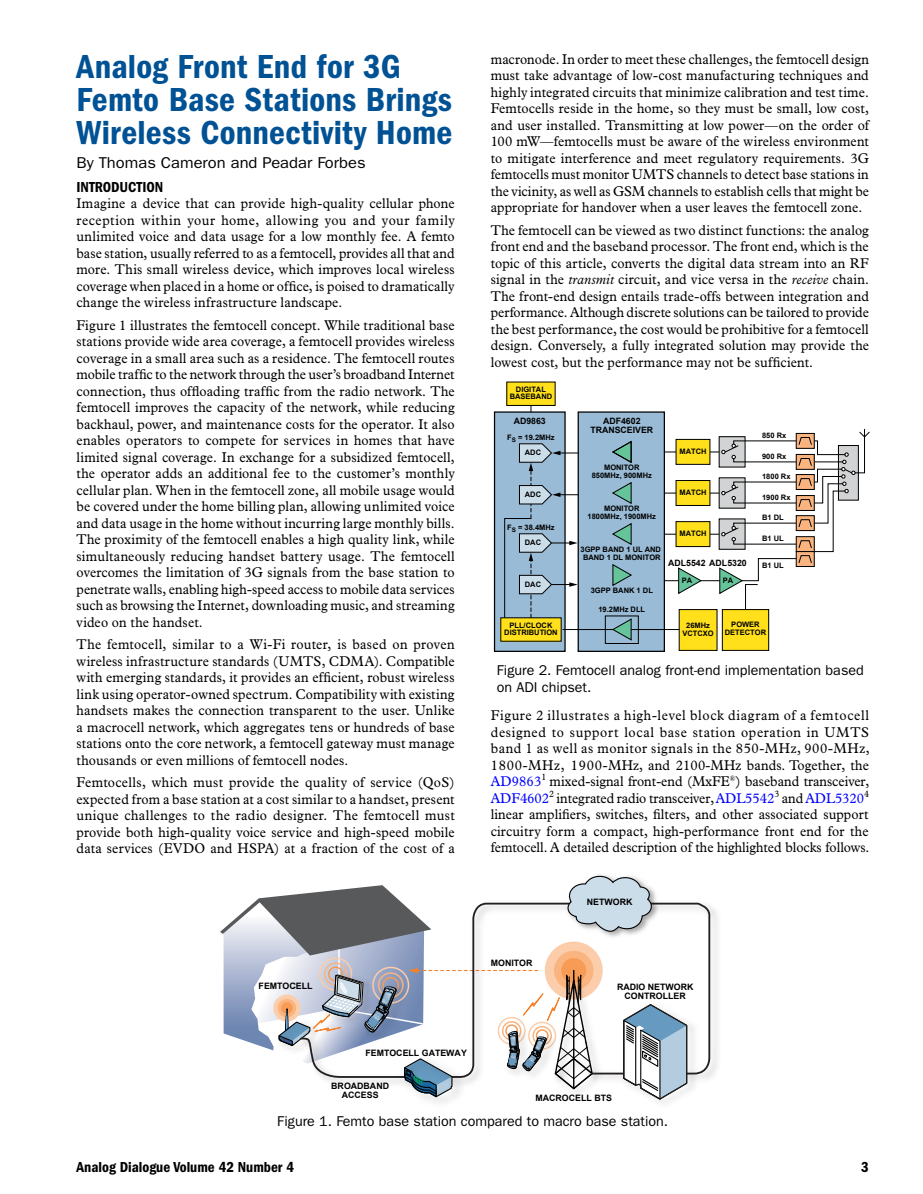
<style>
.page{position:relative;width:923px;height:1194px;background:#fff}
.page>*{position:absolute;margin:0;border:0;box-sizing:border-box;transform-origin:0 0}
.t1{font:34.5px/33px "ITC Franklin Gothic Std Dm Cd";letter-spacing:.005em;color:#005295}
.t2{font:15.75px "ITC Franklin Gothic Std";color:#000;scale:1.05 1}
.t3{font:15px "ITC Franklin Gothic Std Dm Cd";color:#000}
.t4{font:14.25px/16.5px "Plantin Std";letter-spacing:.005em;color:#000;text-align:justify;scale:.93 1}
.t5{font:14.25px/16.5px "ITC Franklin Gothic Std";color:#000}
.t6{font:700 8.85px/8.9px "Arial";color:#000;text-align:center}
.t7{font:700 8.85px/8.9px "Arial";color:#010101;text-align:center}
.t8{font:700 8.7px/8.7px "Arial";color:#000;text-align:center}
.t9{font:700 7.5px/7.5px "Arial";color:#000;text-align:center}
.s1{font-style:italic}
.s2{color:#00f}
</style>
<div class="page">
<div style="left:494px;top:412px;width:71px;height:239px;background:#99bbd6"></div>
<div style="left:494px;top:411px;width:71px;height:241px;border:1px solid #010101"></div>
<div style="left:578px;top:412px;width:86px;height:239px;background:#99bbd6"></div>
<div style="left:577px;top:411px;width:88px;height:241px;border:1px solid #010101"></div>
<hr style="left:562px;top:629px;width:126px;height:1px;background:#000">
<svg style="left:504px;top:443px;width:74px;height:176px"></svg>
<div style="left:501px;top:618px;width:60px;height:23px;background:#ffe01b"></div>
<svg style="left:612px;top:440px;width:20px;height:23px"></svg>
<svg style="left:612px;top:482px;width:20px;height:22px"></svg>
<svg style="left:612px;top:523px;width:20px;height:22px"></svg>
<svg style="left:612px;top:564px;width:20px;height:22px"></svg>
<svg style="left:612px;top:618px;width:20px;height:23px"></svg>
<div style="left:605px;top:615px;width:33px;height:29px;border:1px solid #000"></div>
<svg style="left:663px;top:428px;width:207px;height:193px"></svg>
<div style="left:507px;top:382px;width:48px;height:23px;background:#ffe01b"></div>
<div style="left:506px;top:382px;width:49px;height:24px;border:1px solid #000"></div>
<div style="left:678px;top:609px;width:39px;height:42px;background:#ffe01b;border:1px solid #000"></div>
<div style="left:722px;top:610px;width:46px;height:40px;background:#ffe01b"></div>
<div style="left:721px;top:609px;width:48px;height:42px;border:1px solid #000"></div>
<svg style="left:688px;top:902px;width:23px;height:177px"></svg>
<img style="left:433px;top:1101px;width:14px;height:2px">
<svg style="left:220px;top:875px;width:468px;height:226px"></svg>
<h1 class="t1" style="left:76px;top:50px;width:377px">Analog Front End for 3G<br>Femto Base Stations Brings<br>Wireless Connectivity Home</h1>
<p class="t2" style="left:76px;top:153px;width:277px">By Thomas Cameron and Peadar Forbes</p>
<p class="t3" style="left:76px;top:178px;width:13px">Introduction</p>
<p class="t4" style="left:76px;top:195px;width:408px">Imagine a device that can provide high-quality cellular phone reception within your home, allowing you and your family unlimited voice and data usage for a low monthly fee. A femto base station, usually referred to as a femtocell, provides all that and more. This small wireless device, which improves local wireless coverage when placed in a home or office, is poised to dramatically change the wireless infrastructure landscape.</p>
<p class="t4" style="left:76px;top:317px;width:408px">Figure 1 illustrates the femtocell concept. While traditional base stations provide wide area coverage, a femtocell provides wireless coverage in a small area such as a residence. The femtocell routes mobile traffic to the network through the user’s broadband Internet connection, thus offloading traffic from the radio network. The femtocell improves the capacity of the network, while reducing backhaul, power, and maintenance costs for the operator. It also enables operators to compete for services in homes that have limited signal coverage. In exchange for a subsidized femtocell, the operator adds an additional fee to the customer’s monthly cellular plan. When in the femtocell zone, all mobile usage would be covered under the home billing plan, allowing unlimited voice and data usage in the home without incurring large monthly bills.<br>The proximity of the femtocell enables a high quality link, while simultaneously reducing handset battery usage. The femtocell overcomes the limitation of 3G signals from the base station to penetrate walls, enabling high-speed access to mobile data services such as browsing the Internet, downloading music, and streaming video on the handset.</p>
<p class="t4" style="left:76px;top:636px;width:408px">The femtocell, similar to a Wi-Fi router, is based on proven wireless infrastructure standards (UMTS, CDMA). Compatible with emerging standards, it provides an efficient, robust wireless link using operator-owned spectrum. Compatibility with existing handsets makes the connection transparent to the user. Unlike a macrocell network, which aggregates tens or hundreds of base stations onto the core network, a femtocell gateway must manage thousands or even millions of femtocell nodes.</p>
<p class="t4" style="left:76px;top:774px;width:408px">Femtocells, which must provide the quality of service (QoS) expected from a base station at a cost similar to a handset, present unique challenges to the radio designer. The femtocell must provide both high-quality voice service and high-speed mobile data services (EVDO and HSPA) at a fraction of the cost of a</p>
<p class="t6" style="left:258px;top:982px;width:55px">FEMTOCELL</p>
<p class="t4" style="left:490px;top:51px;width:408px">macronode. In order to meet these challenges, the femtocell design must take advantage of low-cost manufacturing techniques and highly integrated circuits that minimize calibration and test time.<br>Femtocells reside in the home, so they must be small, low cost, and user installed. Transmitting at low power—on the order of 100 mW—femtocells must be aware of the wireless environment to mitigate interference and meet regulatory requirements. 3G femtocells must monitor UMTS channels to detect base stations in the vicinity, as well as GSM channels to establish cells that might be appropriate for handover when a user leaves the femtocell zone.</p>
<p class="t4" style="left:490px;top:222px;width:408px">The femtocell can be viewed as two distinct functions: the analog front end and the baseband processor. The front end, which is the topic of this article, converts the digital data stream into an RF signal in the <span class="s1">transmit</span> circuit, and vice versa in the <span class="s1">receive</span> chain.<br>The front-end design entails trade-offs between integration and performance. Although discrete solutions can be tailored to provide the best performance, the cost would be prohibitive for a femtocell design. Conversely, a fully integrated solution may provide the lowest cost, but the performance may not be sufficient.</p>
<p class="t9" style="left:509px;top:386px;width:44px">DIGITAL<br>BASEBAND</p>
<p class="t8" style="left:513px;top:417px;width:34px">AD9863</p>
<p class="t8" style="left:590px;top:417px;width:64px">ADF4602<br>TRANSCEIVER</p>
<p class="t9" style="left:762px;top:432px;width:26px">850 Rx</p>
<p class="t9" style="left:762px;top:453px;width:26px">900 Rx</p>
<p class="t9" style="left:762px;top:473px;width:30px">1800 Rx</p>
<p class="t9" style="left:762px;top:494px;width:30px">1900 Rx</p>
<p class="t9" style="left:762px;top:514px;width:23px">B1 DL</p>
<p class="t9" style="left:762px;top:535px;width:23px">B1 UL</p>
<p class="t9" style="left:507px;top:434px;width:49px">F<sub>S</sub> = 19.2MHz</p>
<p class="t9" style="left:679px;top:448px;width:29px">MATCH</p>
<p class="t9" style="left:679px;top:489px;width:29px">MATCH</p>
<p class="t9" style="left:679px;top:530px;width:29px">MATCH</p>
<p class="t9" style="left:525px;top:449px;width:18px">ADC</p>
<p class="t9" style="left:525px;top:491px;width:18px">ADC</p>
<p class="t9" style="left:591px;top:464px;width:62px">MONITOR<br>850MHz, 900MHz</p>
<p class="t9" style="left:587px;top:505px;width:70px">MONITOR<br>1800MHz, 1900MHz</p>
<p class="t9" style="left:580px;top:546px;width:82px">3GPP BAND 1 UL AND<br>BAND 1 DL MONITOR</p>
<p class="t9" style="left:590px;top:587px;width:64px">3GPP BANK 1 DL</p>
<p class="t9" style="left:598px;top:606px;width:48px">19.2MHz DLL</p>
<p class="t9" style="left:507px;top:524px;width:49px">F<sub>S</sub> = 38.4MHz</p>
<p class="t9" style="left:525px;top:539px;width:18px">DAC</p>
<p class="t9" style="left:525px;top:580px;width:18px">DAC</p>
<p class="t9" style="left:504px;top:621px;width:55px">PLL/CLOCK<br>DISTRIBUTION</p>
<p class="t8" style="left:668px;top:558px;width:80px">ADL5542 ADL5320</p>
<p class="t9" style="left:722px;top:577px;width:12px">PA</p>
<p class="t9" style="left:762px;top:562px;width:23px">B1 UL</p>
<p class="t9" style="left:681px;top:577px;width:12px">PA</p>
<p class="t9" style="left:682px;top:622px;width:33px">26MHz<br>VCTCXO</p>
<p class="t9" style="left:724px;top:621px;width:43px">POWER<br>DETECTOR</p>
<p class="t5" style="left:497px;top:662px;width:368px">Figure 2. Femtocell analog front-end implementation based on ADI chipset.</p>
<p class="t4" style="left:490px;top:707px;width:409px">Figure 2 illustrates a high-level block diagram of a femtocell designed to support local base station operation in UMTS band 1 as well as monitor signals in the 850-MHz, 900-MHz, 1800-MHz, 1900-MHz, and 2100-MHz bands. Together, the <span class="s2">AD9863</span><sup>1</sup> mixed-signal front-end (MxFE<sup>®</sup>) baseband transceiver, <span class="s2">ADF4602</span><sup>2</sup> integrated radio transceiver, <span class="s2">ADL5542</span><sup>3</sup> and <span class="s2">ADL5320</span><sup>4 </sup>linear amplifiers, switches, filters, and other associated support circuitry form a compact, high-performance front end for the femtocell. A detailed description of the highlighted blocks follows.</p>
<p class="t6" style="left:491px;top:959px;width:43px">MONITOR</p>
<p class="t6" style="left:587px;top:898px;width:47px">NETWORK</p>
<p class="t7" style="left:617px;top:983px;width:78px">RADIO NETWORK<br>CONTROLLER</p>
<p class="t6" style="left:365px;top:1049px;width:103px">FEMTOCELL GATEWAY</p>
<p class="t6" style="left:331px;top:1081px;width:59px">BROADBAND<br>ACCESS</p>
<p class="t5" style="left:277px;top:1113px;width:392px">Figure 1. Femto base station compared to macro base station.</p>
<p class="t6" style="left:535px;top:1093px;width:78px">MACROCELL BTS</p>
<p class="t3" style="left:76px;top:1158px;width:219px">Analog Dialogue Volume 42 Number 4</p>
<p class="t3" style="left:861px;top:1158px;width:9px">3</p>
</div>
